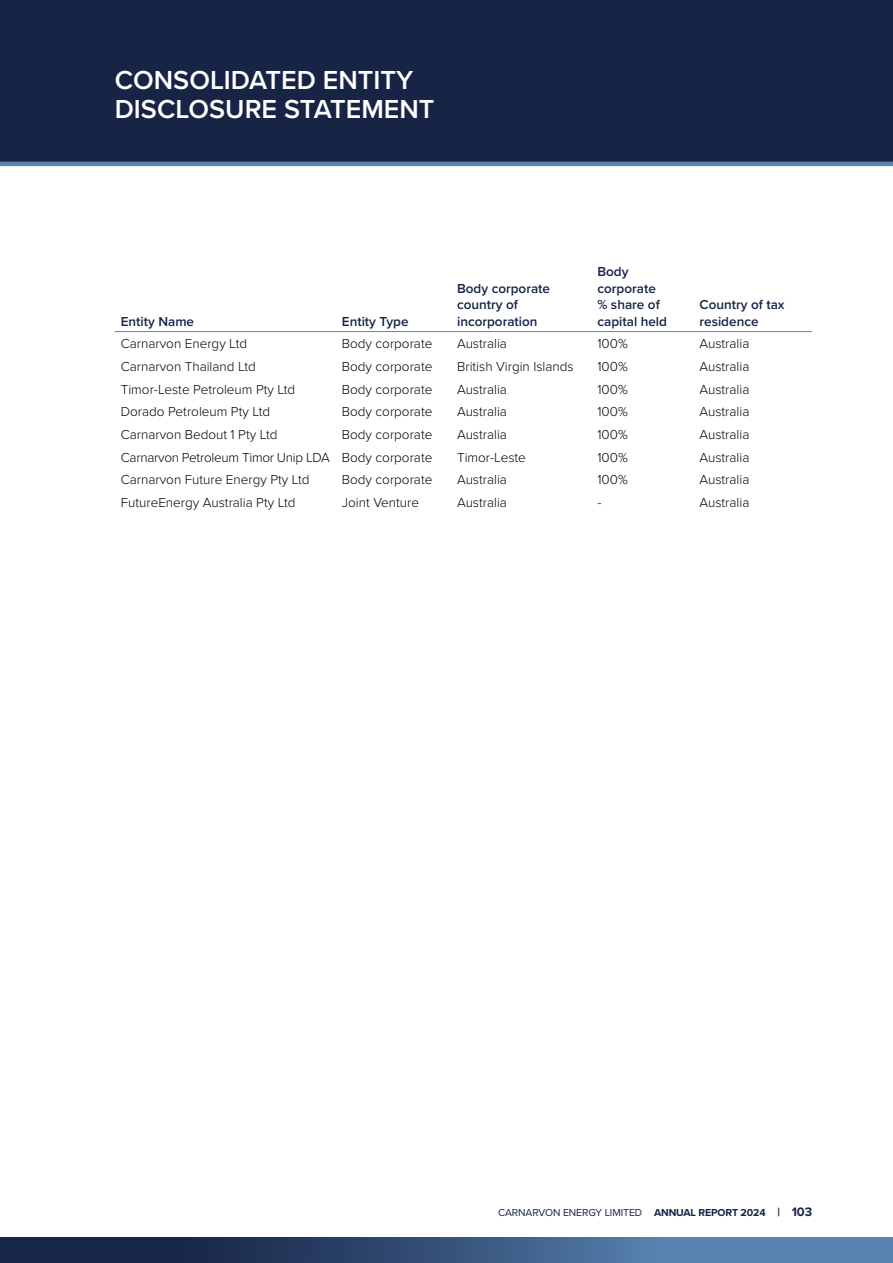
<style>
.page{position:relative;width:893px;height:1263px;background:#fff}
.page>*{position:absolute;margin:0;border:0;box-sizing:border-box;transform-origin:0 0}
.t1{font:600 27px/28.5px "Proxima Nova";color:#fff}
.t2{font:300 13.5px "Proxima Nova";color:#000}
.t3{font:600 13.5px/16.5px "Proxima Nova";color:#172446}
.t4{font:300 13.5px "Proxima Nova";letter-spacing:-.02em;color:#000}
.t5{font:10.5px "Proxima Nova";letter-spacing:-.01em;color:#172446}
.s1{font-weight:700}
.s2{font-weight:700;font-size:12px}
.s3{font-weight:700;font-size:12.75px}
</style>
<div class="page">
<svg style="left:0;top:1237px;width:893px;height:26px"></svg>
<div style="left:0;top:0;width:893px;height:164px;background:#172446"></div>
<hr style="left:0;top:162px;width:893px;height:4px;background:#5984b2">
<hr style="left:115px;top:331px;width:221px;height:1px;background:#5984b2">
<hr style="left:336px;top:331px;width:115px;height:1px;background:#5984b2">
<hr style="left:451px;top:331px;width:140px;height:1px;background:#5984b2">
<hr style="left:591px;top:331px;width:102px;height:1px;background:#5984b2">
<hr style="left:693px;top:331px;width:119px;height:1px;background:#5984b2">
<h1 class="t1" style="left:115px;top:65px;width:321px">CONSOLIDATED ENTITY<br>DISCLOSURE STATEMENT</h1>
<p class="t3" style="left:121px;top:312px;width:75px">Entity Name</p>
<p class="t3" style="left:342px;top:312px;width:68px">Entity Type</p>
<p class="t3" style="left:457px;top:279px;width:95px">Body corporate country of incorporation</p>
<p class="t3" style="left:597px;top:263px;width:71px">Body corporate % share of capital held</p>
<p class="t3" style="left:699px;top:296px;width:87px">Country of tax residence</p>
<p class="t2" style="left:121px;top:334px;width:128px">Carnarvon Energy Ltd</p>
<p class="t2" style="left:342px;top:334px;width:92px">Body corporate</p>
<p class="t2" style="left:457px;top:334px;width:51px">Australia</p>
<p class="t2" style="left:597px;top:334px;width:32px">100%</p>
<p class="t2" style="left:699px;top:334px;width:51px">Australia</p>
<p class="t2" style="left:121px;top:356px;width:137px">Carnarvon Thailand Ltd</p>
<p class="t2" style="left:342px;top:356px;width:92px">Body corporate</p>
<p class="t2" style="left:457px;top:356px;width:118px">British Virgin Islands</p>
<p class="t2" style="left:597px;top:356px;width:32px">100%</p>
<p class="t2" style="left:699px;top:356px;width:51px">Australia</p>
<p class="t2" style="left:121px;top:379px;width:176px">Timor-Leste Petroleum Pty Ltd</p>
<p class="t2" style="left:342px;top:379px;width:92px">Body corporate</p>
<p class="t2" style="left:457px;top:379px;width:51px">Australia</p>
<p class="t2" style="left:597px;top:379px;width:32px">100%</p>
<p class="t2" style="left:699px;top:379px;width:51px">Australia</p>
<p class="t2" style="left:121px;top:402px;width:151px">Dorado Petroleum Pty Ltd</p>
<p class="t2" style="left:342px;top:402px;width:92px">Body corporate</p>
<p class="t2" style="left:457px;top:402px;width:51px">Australia</p>
<p class="t2" style="left:597px;top:402px;width:32px">100%</p>
<p class="t2" style="left:699px;top:402px;width:51px">Australia</p>
<p class="t2" style="left:121px;top:424px;width:158px">Carnarvon Bedout 1 Pty Ltd</p>
<p class="t2" style="left:342px;top:424px;width:92px">Body corporate</p>
<p class="t2" style="left:457px;top:424px;width:51px">Australia</p>
<p class="t2" style="left:597px;top:424px;width:32px">100%</p>
<p class="t2" style="left:699px;top:424px;width:51px">Australia</p>
<p class="t4" style="left:121px;top:447px;width:313px">Carnarvon Petroleum Timor Unip LDA Body corporate</p>
<p class="t2" style="left:457px;top:447px;width:70px">Timor-Leste</p>
<p class="t2" style="left:597px;top:447px;width:32px">100%</p>
<p class="t2" style="left:699px;top:447px;width:51px">Australia</p>
<p class="t2" style="left:121px;top:470px;width:190px">Carnarvon Future Energy Pty Ltd</p>
<p class="t2" style="left:342px;top:470px;width:92px">Body corporate</p>
<p class="t2" style="left:457px;top:470px;width:51px">Australia</p>
<p class="t2" style="left:597px;top:470px;width:32px">100%</p>
<p class="t2" style="left:699px;top:470px;width:51px">Australia</p>
<p class="t2" style="left:121px;top:492px;width:176px">FutureEnergy Australia Pty Ltd</p>
<p class="t2" style="left:342px;top:492px;width:79px">Joint Venture</p>
<p class="t2" style="left:457px;top:492px;width:51px">Australia</p>
<p class="t2" style="left:597px;top:492px;width:6px">-</p>
<p class="t2" style="left:699px;top:492px;width:51px">Australia</p>
<p class="t5" style="left:498px;top:1205px;width:315px">CARNARVON ENERGY LIMITED <span class="s1">ANNUAL REPORT 2024</span> <span class="s2">|</span> <span class="s3">103</span></p>
</div>
